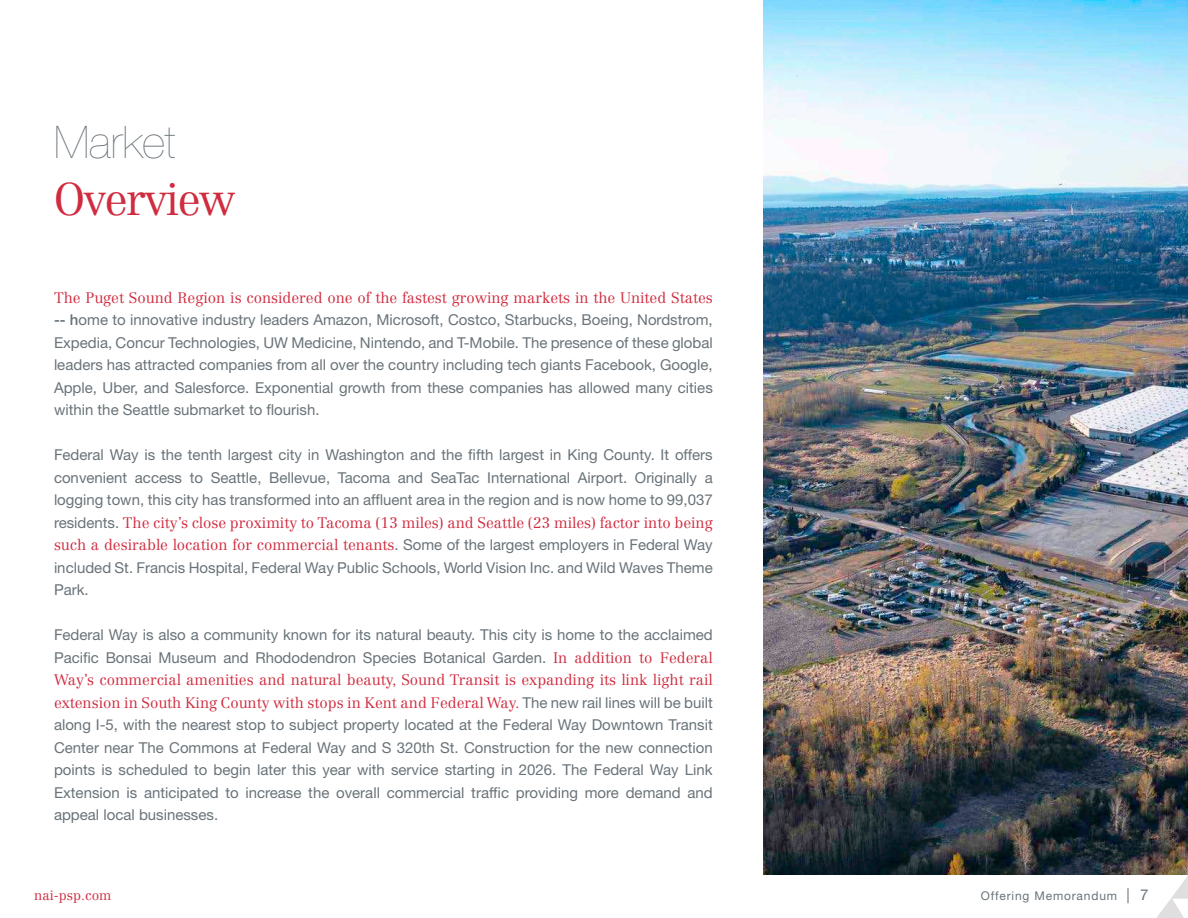
<style>
.page{position:relative;width:1188px;height:918px;background:#fff}
.page>*{position:absolute;margin:0;border:0;box-sizing:border-box;transform-origin:0 0}
.t1{font:300 45px "Centennial LT Std";letter-spacing:-.04em;color:#d02c40}
.t2{font:200 45px "Helvetica Neue LT Std";color:#697379}
.t3{font:15px/22.5px "Helvetica Neue LT Std";color:#697379;text-align:justify}
.t4{font:300 13.5px "Centennial LT Std";color:#d02c40}
.t5{font:12px "Helvetica Neue LT Std";letter-spacing:.07em;color:#697379}
.s1{font-family:"Centennial LT Std";font-weight:300;color:#d02c40}
.s2{font-weight:500}
.s3{font-size:15px}
</style>
<div class="page">
<img style="left:763px;top:0;width:425px;height:875px">
<svg style="left:1155px;top:874px;width:33px;height:44px"></svg>
<p class="t2" style="left:54px;top:116px;width:123px">Market</p>
<p class="t1" style="left:54px;top:173px;width:183px">Overview</p>
<p class="t3" style="left:54px;top:286px;width:660px"><span class="s1">The Puget Sound Region is considered one of the fastest growing markets in the United States </span><span class="s2">-- h</span>ome to innovative industry leaders Amazon, Microsoft, Costco, Starbucks, Boeing, Nordstrom, Expedia, Concur Technologies, UW Medicine, Nintendo, and T-Mobile. The presence of these global leaders has attracted companies from all over the country including tech giants Facebook, Google, Apple, Uber, and Salesforce. Exponential growth from these companies has allowed many cities within the Seattle submarket to flourish.</p>
<p class="t3" style="left:54px;top:443px;width:660px">Federal Way is the tenth largest city in Washington and the fifth largest in King County. It offers convenient access to Seattle, Bellevue, Tacoma and SeaTac International Airport. Originally a logging town, this city has transformed into an affluent area in the region and is now home to 99,037 residents. <span class="s1">The city’s close proximity to Tacoma (13 miles) and Seattle (23 miles) factor into being such a desirable location for commercial tenants</span>. Some of the largest employers in Federal Way included St. Francis Hospital, Federal Way Public Schools, World Vision Inc. and Wild Waves Theme Park.</p>
<p class="t3" style="left:54px;top:623px;width:660px">Federal Way is also a community known for its natural beauty. This city is home to the acclaimed Pacific Bonsai Museum and Rhododendron Species Botanical Garden. <span class="s1">In addition to Federal Way’s commercial amenities and natural beauty, Sound Transit is expanding its link light rail extension in South King County with stops in Kent and Federal Way.</span> The new rail lines will be built along I-5, with the nearest stop to subject property located at the Federal Way Downtown Transit Center near The Commons at Federal Way and S 320th St. Construction for the new connection points is scheduled to begin later this year with service starting in 2026. The Federal Way Link Extension is anticipated to increase the overall commercial traffic providing more demand and appeal local businesses.</p>
<p class="t4" style="left:34px;top:887px;width:79px">nai-psp.com</p>
<p class="t5" style="left:981px;top:889px;width:169px">Offering Memorandum <span class="s3">| 7</span></p>
</div>
